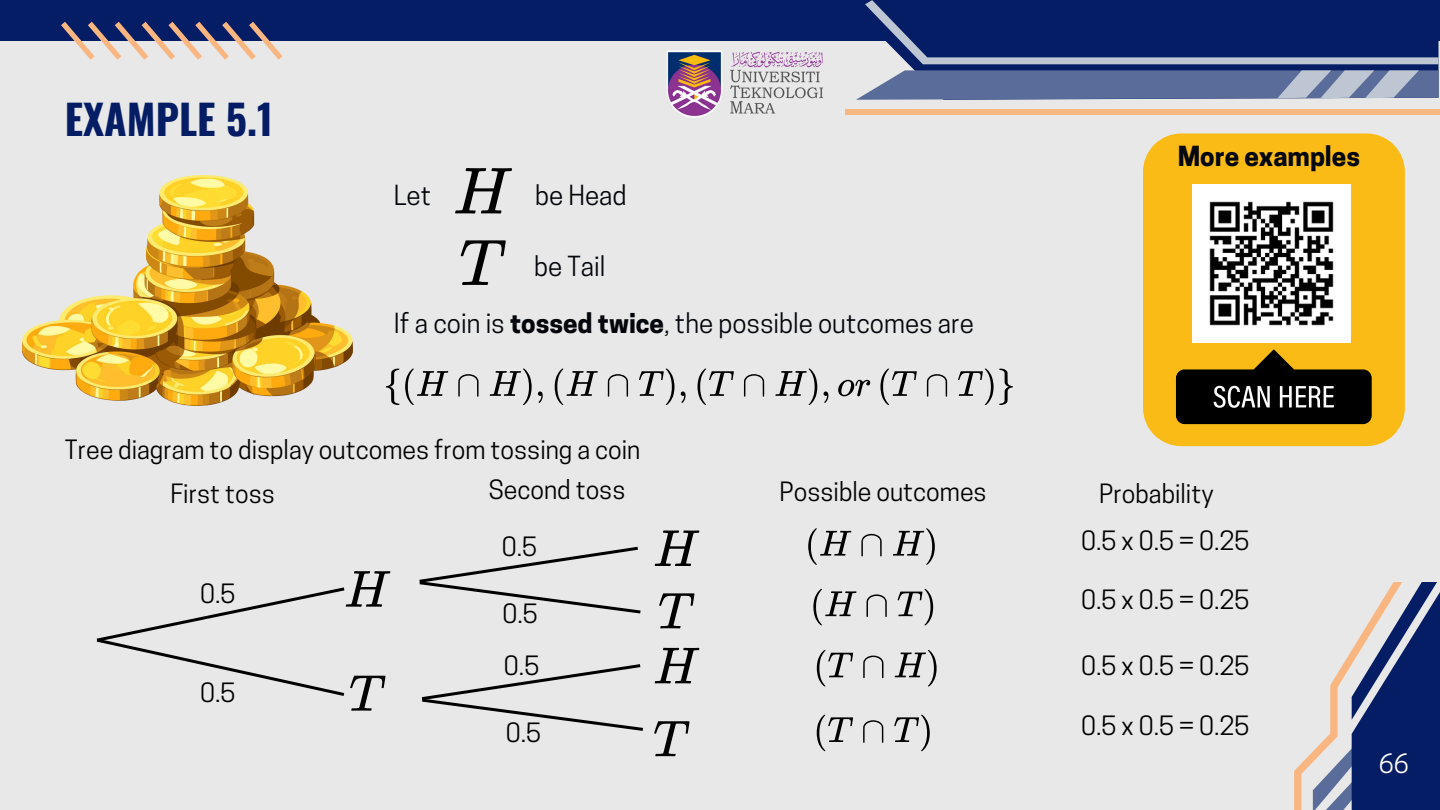
<style>
.page{position:relative;width:1440px;height:810px;background:#e8e8e8}
.page>*{position:absolute;margin:0;border:0;box-sizing:border-box;transform-origin:0 0}
.t1{font:700 41px "Oswald";color:#051d64}
.t2{font:26px "Cooper Hewitt";color:#03060b}
.t3{font:700 26px "Cooper Hewitt";color:#03060b}
.t4{font:25px "Cooper Hewitt";color:#000}
.t5{font:25px "Cooper Hewitt";color:#fff}
.s1{font-weight:700}
</style>
<div class="page">
<div style="left:0;top:0;width:1440px;height:41px;background:#051d64"></div>
<svg style="left:1294px;top:583px;width:146px;height:227px"></svg>
<svg style="left:61px;top:21px;width:222px;height:39px"></svg>
<div style="left:846px;top:110px;width:594px;height:5px;background:#f9b680"></div>
<svg style="left:908px;top:64px;width:531px;height:6px;background:#0f266a"></svg>
<svg style="left:856px;top:70px;width:583px;height:30px;background:#7180a6"></svg>
<svg style="left:865px;top:0;width:574px;height:64px"></svg>
<img style="left:22px;top:176px;width:330px;height:229px">
<svg style="left:386px;top:369px;width:13px;height:36px"></svg>
<svg style="left:405px;top:369px;width:43px;height:36px"></svg>
<svg style="left:458px;top:374px;width:21px;height:23px"></svg>
<svg style="left:490px;top:369px;width:42px;height:36px"></svg>
<svg style="left:538px;top:392px;width:5px;height:11px"></svg>
<svg style="left:555px;top:369px;width:43px;height:36px"></svg>
<svg style="left:608px;top:374px;width:20px;height:23px"></svg>
<svg style="left:639px;top:369px;width:35px;height:36px"></svg>
<svg style="left:681px;top:392px;width:5px;height:11px"></svg>
<svg style="left:698px;top:369px;width:36px;height:36px"></svg>
<svg style="left:744px;top:374px;width:20px;height:23px"></svg>
<svg style="left:775px;top:369px;width:42px;height:36px"></svg>
<svg style="left:824px;top:392px;width:4px;height:11px"></svg>
<svg style="left:838px;top:380px;width:32px;height:16px"></svg>
<svg style="left:880px;top:369px;width:37px;height:36px"></svg>
<svg style="left:927px;top:374px;width:20px;height:23px"></svg>
<svg style="left:958px;top:369px;width:55px;height:36px"></svg>
<svg style="left:455px;top:168px;width:57px;height:46px"></svg>
<svg style="left:461px;top:240px;width:45px;height:45px"></svg>
<svg style="left:96px;top:571px;width:294px;height:140px"></svg>
<svg style="left:419px;top:546px;width:222px;height:68px"></svg>
<svg style="left:655px;top:530px;width:44px;height:36px"></svg>
<svg style="left:659px;top:593px;width:35px;height:35px"></svg>
<svg style="left:421px;top:664px;width:222px;height:67px"></svg>
<svg style="left:655px;top:648px;width:44px;height:35px"></svg>
<svg style="left:654px;top:721px;width:36px;height:35px"></svg>
<svg style="left:808px;top:528px;width:43px;height:37px"></svg>
<svg style="left:861px;top:534px;width:21px;height:22px"></svg>
<svg style="left:893px;top:528px;width:42px;height:37px"></svg>
<svg style="left:813px;top:589px;width:43px;height:36px"></svg>
<svg style="left:867px;top:594px;width:20px;height:23px"></svg>
<svg style="left:898px;top:589px;width:35px;height:36px"></svg>
<svg style="left:817px;top:650px;width:36px;height:36px"></svg>
<svg style="left:863px;top:656px;width:20px;height:22px"></svg>
<svg style="left:895px;top:650px;width:42px;height:36px"></svg>
<svg style="left:817px;top:715px;width:36px;height:36px"></svg>
<svg style="left:863px;top:720px;width:20px;height:23px"></svg>
<svg style="left:894px;top:715px;width:36px;height:36px"></svg>
<img style="left:667px;top:50px;width:157px;height:68px">
<div style="left:1143px;top:133px;width:262px;height:313px;background:#fabb17"></div>
<svg style="left:1176px;top:349px;width:196px;height:75px;background:#4f3f16"></svg>
<img style="left:1193px;top:184px;width:158px;height:158px">
<p class="t1" style="left:65px;top:88px;width:210px">EXAMPLE 5.1</p>
<p class="t2" style="left:394px;top:185px;width:39px">Let</p>
<p class="t2" style="left:535px;top:185px;width:93px">be Head</p>
<p class="t2" style="left:534px;top:256px;width:73px">be Tail</p>
<p class="t2" style="left:394px;top:313px;width:582px">If a coin is <span class="s1">tossed twice</span>, the possible outcomes are</p>
<p class="t3" style="left:1178px;top:147px;width:184px">More examples</p>
<p class="t4" style="left:65px;top:440px;width:577px">Tree diagram to display outcomes from tossing a coin</p>
<p class="t4" style="left:170px;top:484px;width:106px">First toss</p>
<p class="t4" style="left:489px;top:480px;width:138px">Second toss</p>
<h1 class="t4" style="left:200px;top:584px;width:37px">0.5</h1>
<p class="t4" style="left:200px;top:684px;width:37px">0.5</p>
<p class="t4" style="left:502px;top:537px;width:37px">0.5</p>
<p class="t4" style="left:502px;top:604px;width:37px">0.5</p>
<p class="t4" style="left:504px;top:656px;width:37px">0.5</p>
<p class="t4" style="left:506px;top:723px;width:37px">0.5</p>
<p class="t4" style="left:780px;top:482px;width:209px">Possible outcomes</p>
<p class="t4" style="left:1099px;top:484px;width:116px">Probability</p>
<p class="t4" style="left:1081px;top:532px;width:170px">0.5 x 0.5 = 0.25</p>
<p class="t4" style="left:1081px;top:590px;width:170px">0.5 x 0.5 = 0.25</p>
<p class="t4" style="left:1081px;top:656px;width:170px">0.5 x 0.5 = 0.25</p>
<p class="t4" style="left:1081px;top:716px;width:170px">0.5 x 0.5 = 0.25</p>
<p class="t5" style="left:1379px;top:754px;width:31px">66</p>
</div>
